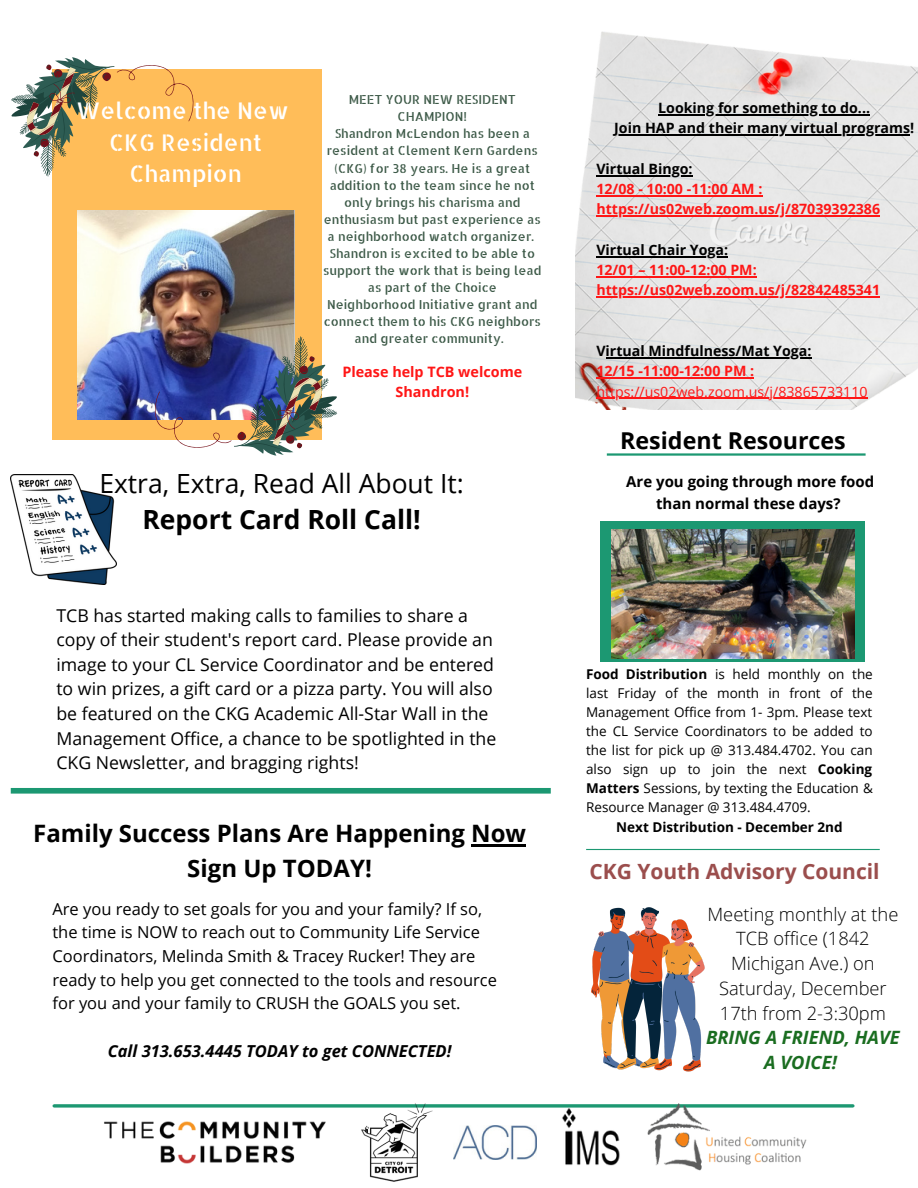
<style>
.page{position:relative;width:918px;height:1188px;background:#fff}
.page>*{position:absolute;margin:0;border:0;box-sizing:border-box;transform-origin:0 0}
.t1{font:26.4px "Open Sans";color:#000}
.t2{font:700 26.4px "Open Sans";color:#000}
.t3{font:700 24px/34.8px "Open Sans";color:#000;text-align:center}
.t4{font:700 23.25px "Open Sans";color:#000}
.t5{font:22.95px/31.5px "Allerta Stencil";color:#fff;text-align:center}
.t6{font:700 21px "Open Sans";color:#9b4e4d}
.t7{font:300 18.3px/24.8px "Open Sans";color:#000;text-align:center}
.t8{font:italic 700 18.3px/24.8px "Open Sans";color:#1a6d20;text-align:center}
.t9{font:17.7px/24.6px "Open Sans";color:#000}
.t10{font:16.5px/23.7px "Open Sans";color:#000}
.t11{font:italic 700 16.5px "Open Sans";color:#000}
.t12{font:700 15px/21.3px "Open Sans";color:#000;text-align:center}
.t13{font:700 14.4px/19.8px "Open Sans";color:#ff1616;text-align:center}
.t14{font:700 14.25px/20.2px "Open Sans";color:#ff1616}
.t15{font:700 14.25px/20.2px "Open Sans";color:#000;text-align:center}
.t16{font:14.25px "Open Sans";color:#ff1616}
.t17{font:13.5px/19.2px "Open Sans";color:#000;text-align:justify}
.t18{font:700 13.5px "Open Sans";color:#000}
.t19{font:12.45px/17.1px "Allerta Stencil";color:#3c5947;text-align:center}
.s1{font-weight:700}
</style>
<div class="page">
<svg style="left:54px;top:1104px;width:799px;height:4px;background:#3fa787"></svg>
<img style="left:575px;top:31px;width:343px;height:378px">
<img style="left:104px;top:1121px;width:222px;height:43px">
<img style="left:356px;top:1103px;width:76px;height:79px">
<img style="left:453px;top:1126px;width:84px;height:34px">
<img style="left:562px;top:1109px;width:58px;height:56px">
<img style="left:644px;top:1103px;width:170px;height:68px">
<div style="left:601px;top:521px;width:264px;height:141px;background:#1c9872"></div>
<img style="left:611px;top:529px;width:243px;height:130px">
<div style="left:52px;top:70px;width:270px;height:370px;background:#ffbd59"></div>
<hr style="left:607px;top:453px;width:259px;height:3px;background:#1c9872">
<hr style="left:586px;top:849px;width:294px;height:1px;background:#1c9872">
<div style="left:11px;top:788px;width:540px;height:6px;background:#1c9872"></div>
<img style="left:591px;top:908px;width:114px;height:163px">
<img style="left:11px;top:474px;width:106px;height:110px">
<img style="left:77px;top:210px;width:218px;height:209px">
<svg style="left:11px;top:57px;width:183px;height:119px"></svg>
<hr style="left:471px;top:844px;width:55px;height:3px;background:#000">
<hr style="left:658px;top:114px;width:212px;height:1px;background:#000">
<hr style="left:614px;top:135px;width:296px;height:1px;background:#000">
<hr style="left:596px;top:175px;width:97px;height:1px;background:#000">
<hr style="left:596px;top:195px;width:166px;height:1px;background:#ff1616">
<hr style="left:596px;top:216px;width:284px;height:1px;background:#ff1616">
<hr style="left:596px;top:256px;width:132px;height:1px;background:#000">
<hr style="left:596px;top:276px;width:161px;height:1px;background:#ff1616">
<hr style="left:596px;top:297px;width:284px;height:1px;background:#ff1616">
<hr style="left:606px;top:357px;width:206px;height:1px;background:#000">
<hr style="left:596px;top:378px;width:158px;height:1px;background:#ff1616">
<hr style="left:596px;top:398px;width:272px;height:1px;background:#ff1616">
<img style="left:154px;top:336px;width:184px;height:120px">
<h3 class="t5" style="left:76px;top:94px;width:214px">Welcome the New<br>CKG Resident<br>Champion</h3>
<p class="t19" style="left:323px;top:91px;width:220px">MEET YOUR NEW RESIDENT<br>CHAMPION!<br>Shandron McLendon has been a resident at Clement Kern Gardens (CKG) for 38 years. He is a great addition to the team since he not only brings his charisma and enthusiasm but past experience as a neighborhood watch organizer.<br>Shandron is excited to be able to support the work that is being lead as part of the Choice<br>Neighborhood Initiative grant and connect them to his CKG neighbors and greater community.</p>
<p class="t13" style="left:342px;top:362px;width:181px">Please help TCB welcome<br>Shandron!</p>
<h1 class="t1" style="left:99px;top:465px;width:366px">Extra, Extra, Read All About It:</h1>
<h1 class="t2" style="left:143px;top:501px;width:280px">Report Card Roll Call!</h1>
<p class="t9" style="left:56px;top:602px;width:442px">TCB has started making calls to families to share a copy of their student's report card. Please provide an image to your CL Service Coordinator and be entered to win prizes, a gift card or a pizza party. You will also be featured on the CKG Academic All-Star Wall in the Management Office, a chance to be spotlighted in the CKG Newsletter, and bragging rights!</p>
<h2 class="t3" style="left:33px;top:815px;width:494px">Family Success Plans Are Happening Now<br>Sign Up TODAY!</h2>
<p class="t10" style="left:52px;top:897px;width:446px">Are you ready to set goals for you and your family? If so, the time is NOW to reach out to Community Life Service Coordinators, Melinda Smith &amp; Tracey Rucker! They are ready to help you get connected to the tools and resource for you and your family to CRUSH the GOALS you set.</p>
<h3 class="t11" style="left:108px;top:1039px;width:345px">Call 313.653.4445 TODAY to get CONNECTED!</h3>
<p class="t15" style="left:614px;top:98px;width:302px">Looking for something to do...<br>Join HAP and their many virtual programs!</p>
<p class="t15" style="left:596px;top:158px;width:98px">Virtual Bingo:</p>
<p class="t14" style="left:596px;top:179px;width:285px">12/08 - 10:00 -11:00 AM : https://us02web.zoom.us/j/87039392386</p>
<p class="t15" style="left:596px;top:239px;width:133px">Virtual Chair Yoga:</p>
<p class="t14" style="left:596px;top:260px;width:285px">12/01 – 11:00-12:00 PM: https://us02web.zoom.us/j/82842485341</p>
<p class="t15" style="left:596px;top:341px;width:217px">Virtual Mindfulness/Mat Yoga:</p>
<p class="t14" style="left:596px;top:361px;width:159px">12/15 -11:00-12:00 PM :</p>
<p class="t16" style="left:596px;top:381px;width:273px">https://us02web.zoom.us/j/83865733110</p>
<h3 class="t4" style="left:620px;top:424px;width:227px">Resident Resources</h3>
<p class="t12" style="left:626px;top:471px;width:249px">Are you going through more food than normal these days?</p>
<p class="t17" style="left:586px;top:664px;width:288px"><span class="s1">Food Distribution</span> is held monthly on the last Friday of the month in front of the Management Office from 1- 3pm. Please text the CL Service Coordinators to be added to the list for pick up @ 313.484.4702. You can also sign up to join the next <span class="s1">Cooking Matters</span> Sessions, by texting the Education &amp; Resource Manager @ 313.484.4709.</p>
<p class="t18" style="left:616px;top:817px;width:228px">Next Distribution - December 2nd</p>
<h3 class="t6" style="left:589px;top:856px;width:292px">CKG Youth Advisory Council</h3>
<h3 class="t7" style="left:707px;top:901px;width:193px">Meeting monthly at the<br>TCB office (1842<br>Michigan Ave.) on<br>Saturday, December<br>17th from 2-3:30pm</h3>
<h3 class="t8" style="left:706px;top:1025px;width:195px">BRING A FRIEND, HAVE<br>A VOICE!</h3>
</div>
